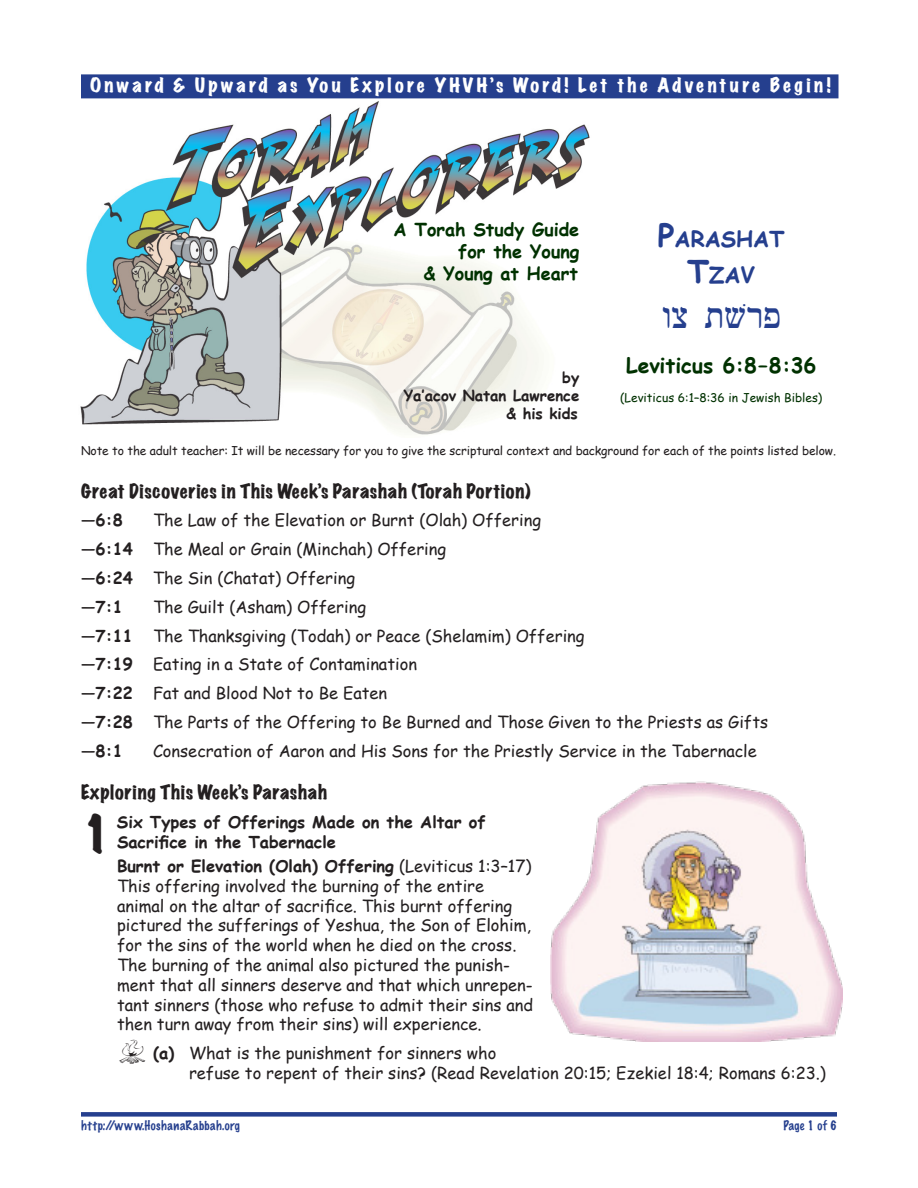
<style>
.page{position:relative;width:918px;height:1188px;background:#fff}
.page>*{position:absolute;margin:0;border:0;box-sizing:border-box;transform-origin:0 0}
.TE___hanging_indent{font:expanded 46.5px "Marker Felt";color:#231f20}
.TE_Parasha_Hebrew{font:45px "Sefer";color:#253f8e}
.TE_Parashah_Title{font:700 22.05px/36px "Comic Sans MS";color:#253f8e;text-align:center}
.TE_Parashah_Scriptu{font:700 21px "Comic Sans MS";color:#003100}
.TE_Section_Heads_le{font:expanded 18px "Marker Felt";letter-spacing:.035em;color:#231f20}
.TE_Onward___Upward{font:expanded 18px "Marker Felt";letter-spacing:.18em;color:#fff}
.TE_A_Torah_Study_Gu{font:700 18px/21.6px "Comic Sans MS";color:#003100;text-align:right}
.TE_indent_left_2p{font:16.5px/19.8px "Comic Sans MS";color:#231f20}
.TE_Great_Discoverie{font:16.5px "Comic Sans MS";color:#231f20}
.TE_Lists_FIRE_dbat{font:16.5px/19.8px "Comic Sans MS";color:#231f20}
.TE___hanging_indent-2{font:700 16.5px/19.8px "Comic Sans MS";color:#231f20}
.TE_Great_Discoverie-2{font:700 16.5px "Comic Sans MS";color:#231f20}
.TE_by_Natan___kids{font:700 15px/18px "Comic Sans MS";color:#231f20;text-align:right}
.TE_Note_at_beginnin{font:12px "Comic Sans MS";letter-spacing:-.01em;color:#231f20}
.TE_Master_Page_Foot{font:100 12px "Marker Felt";letter-spacing:.045em;color:#253f8e}
.TE_Parashah_Scriptu-2{font:12px "Comic Sans MS";color:#003100}
.s1{font-size:31.5px}
.s2{font-weight:400}
.s3{font-weight:700}
.s4{font-family:"Outfitters";font-size:24px}
</style>
<div class="page">
<img style="left:80px;top:101px;width:510px;height:334px">
<div style="left:81px;top:1112px;width:756px;height:5px;background:#253f8e"></div>
<div style="left:81px;top:74px;width:757px;height:24px;background:#253f8e"></div>
<img style="left:550px;top:781px;width:293px;height:261px">
<p class="TE_Onward___Upward" style="left:90px;top:72px;width:742px">Onward &amp; Upward as You Explore YHVH’s Word! Let the Adventure Begin!</p>
<p class="TE_A_Torah_Study_Gu" style="left:394px;top:218px;width:187px">A Torah Study Guide for the Young<br>&amp; Young at Heart</p>
<p class="TE_Parashah_Title" style="left:658px;top:221px;width:128px"><span class="s1">P</span>ARASHAT<br><span class="s1">T</span>ZAV</p>
<p class="TE_Parasha_Hebrew" style="left:662px;top:292px;width:121px">Um ,ARP</p>
<p class="TE_Parashah_Scriptu" style="left:626px;top:350px;width:192px">Leviticus 6:8–8:36</p>
<p class="TE_Parashah_Scriptu-2" style="left:620px;top:389px;width:204px">(Leviticus 6:1–8:36 in Jewish Bibles)</p>
<p class="TE_by_Natan___kids" style="left:404px;top:368px;width:177px">by<br>Ya’acov Natan Lawrence &amp; his kids</p>
<p class="TE_Note_at_beginnin" style="left:81px;top:442px;width:757px">Note to the adult teacher: It will be necessary for you to give the scriptural context and background for each of the points listed below.</p>
<p class="TE_Section_Heads_le" style="left:81px;top:478px;width:451px">Great Discoveries in This Week’s Parashah (Torah Portion)</p>
<p class="TE_Great_Discoverie-2" style="left:81px;top:508px;width:43px"><span class="s2">—</span>6:8</p>
<p class="TE_Great_Discoverie" style="left:153px;top:508px;width:390px">The Law of the Elevation or Burnt (Olah) Offering</p>
<p class="TE_Great_Discoverie" style="left:81px;top:537px;width:367px">—<span class="s3">6:14</span> The Meal or Grain (Minchah) Offering</p>
<p class="TE_Great_Discoverie" style="left:81px;top:566px;width:276px">—<span class="s3">6:24</span> The Sin (Chatat) Offering</p>
<p class="TE_Great_Discoverie-2" style="left:81px;top:595px;width:43px"><span class="s2">—</span>7:1</p>
<p class="TE_Great_Discoverie" style="left:153px;top:595px;width:215px">The Guilt (Asham) Offering</p>
<p class="TE_Great_Discoverie" style="left:81px;top:624px;width:505px">—<span class="s3">7:11</span> The Thanksgiving (Todah) or Peace (Shelamim) Offering</p>
<p class="TE_Great_Discoverie" style="left:81px;top:652px;width:338px">—<span class="s3">7:19</span> Eating in a State of Contamination</p>
<p class="TE_Great_Discoverie" style="left:81px;top:681px;width:308px">—<span class="s3">7:22</span> Fat and Blood Not to Be Eaten</p>
<p class="TE_Great_Discoverie" style="left:81px;top:710px;width:689px">—<span class="s3">7:28</span> The Parts of the Offering to Be Burned and Those Given to the Priests as Gifts</p>
<p class="TE_Great_Discoverie-2" style="left:81px;top:739px;width:43px"><span class="s2">—</span>8:1</p>
<p class="TE_Great_Discoverie" style="left:153px;top:739px;width:605px">Consecration of Aaron and His Sons for the Priestly Service in the Tabernacle</p>
<p class="TE_Section_Heads_le" style="left:81px;top:779px;width:248px">Exploring This Week’s Parashah</p>
<p class="TE___hanging_indent" style="left:81px;top:800px;width:32px">1</p>
<p class="TE___hanging_indent-2" style="left:117px;top:812px;width:370px">Six Types of Offerings Made on the Altar of<br>Sacrifice in the Tabernacle</p>
<p class="TE_indent_left_2p" style="left:117px;top:856px;width:418px"><span class="s3">Burnt or Elevation (Olah) Offering</span> (Leviticus 1:3–17)<br>This offering involved the burning of the entire animal on the altar of sacrifice. This burnt offering pictured the sufferings of Yeshua, the Son of Elohim, for the sins of the world when he died on the cross.<br>The burning of the animal also pictured the punish&shy;ment that all sinners deserve and that which unrepen&shy;tant sinners (those who refuse to admit their sins and then turn away from their sins) will experience.</p>
<p class="TE_Lists_FIRE_dbat" style="left:189px;top:1043px;width:638px;text-indent:-72px"><span class="s4">f</span> <span class="s3">(a)</span> What is the punishment for sinners who<br>refuse to repent of their sins? (Read Revelation 20:15; Ezekiel 18:4; Romans 6:23.)</p>
<p class="TE_Master_Page_Foot" style="left:81px;top:1117px;width:161px">http://www.HoshanaRabbah.org</p>
<p class="TE_Master_Page_Foot" style="left:783px;top:1117px;width:55px">Page 1 of 6</p>
</div>
